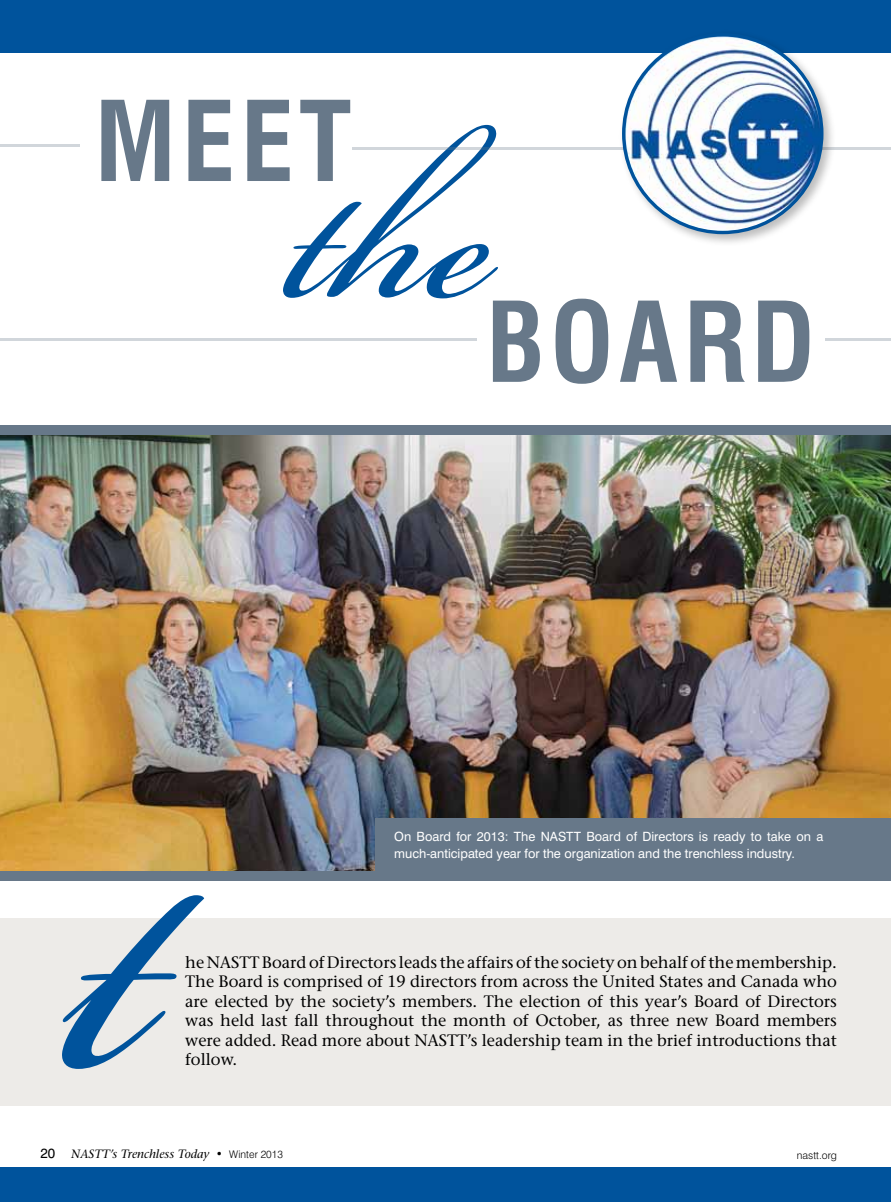
<style>
.page{position:relative;width:891px;height:1202px;background:#fff}
.page>*{position:absolute;margin:0;border:0;box-sizing:border-box;transform-origin:0 0}
.t1{font:542.55px "Bickham Script Pro";color:#00539c}
.t2{font:300px "Bickham Script Pro";color:#00539c}
.t3{font:700 condensed 108px "Swiss 721 BT";letter-spacing:.05em;color:#677889}
.t4{font:16.5px/19.5px "Stone Serif";color:#000;text-align:justify}
.t5{font:13.5px "Swiss 721 BT";color:#000}
.t6{font:12.75px/16.5px "Swiss 721 BT";color:#fff}
.t7{font:italic 12px "Stone Serif";color:#000}
.t8{font:300 10.5px "Swiss 721 BT";color:#000}
.s1{font-family:"Swiss 721 BT";font-weight:300;font-style:normal}
.s2{font-family:"Swiss 721 BT";font-weight:300;font-style:normal;font-size:10.5px}
</style>
<div class="page">
<img style="left:0;top:434px;width:891px;height:437px">
<div style="left:0;top:871px;width:891px;height:9px;background:#677889"></div>
<div style="left:376px;top:818px;width:515px;height:53px;background:#677889"></div>
<div style="left:0;top:425px;width:891px;height:9px;background:#677889"></div>
<div style="left:0;top:919px;width:891px;height:187px;background:#edebe8"></div>
<div style="left:0;top:0;width:891px;height:53px;background:#00539c"></div>
<div style="left:0;top:1167px;width:891px;height:35px;background:#00539c"></div>
<hr style="left:0;top:339px;width:477px;height:2px;background:#677889">
<hr style="left:353px;top:147px;width:538px;height:3px;background:#677889">
<div style="left:619px;top:30px;width:217px;height:217px;background:#000;opacity:.26"></div>
<img style="left:624px;top:35px;width:198px;height:197px;border-radius:99px">
<hr style="left:825px;top:338px;width:66px;height:3px;background:#677889">
<hr style="left:0;top:145px;width:80px;height:2px;background:#677889">
<p class="t3" style="left:94px;top:77px;width:258px">MEET</p>
<p class="t2" style="left:286px;top:17px;width:211px">the</p>
<p class="t3" style="left:486px;top:278px;width:330px">BOARD</p>
<p class="t6" style="left:394px;top:828px;width:431px">On Board for 2013: The NASTT Board of Directors is ready to take on a much-anticipated year for the organization and the trenchless industry.</p>
<p class="t1" style="left:68px;top:560px;width:93px">t</p>
<p class="t4" style="left:185px;top:952px;width:653px">he NASTT Board of Directors leads the affairs of the society on behalf of the membership.<br>The Board is comprised of 19 directors from across the United States and Canada who are elected by the society’s members. The election of this year’s Board of Directors was held last fall throughout the month of October, as three new Board members were added. Read more about NASTT’s leadership team in the brief introductions that follow.</p>
<p class="t5" style="left:40px;top:1145px;width:16px">20</p>
<p class="t7" style="left:71px;top:1147px;width:213px">NASTT’s Trenchless Today <span class="s1">•</span> <span class="s2">Winter 2013</span></p>
<p class="t8" style="left:797px;top:1149px;width:42px">nastt.org</p>
</div>
